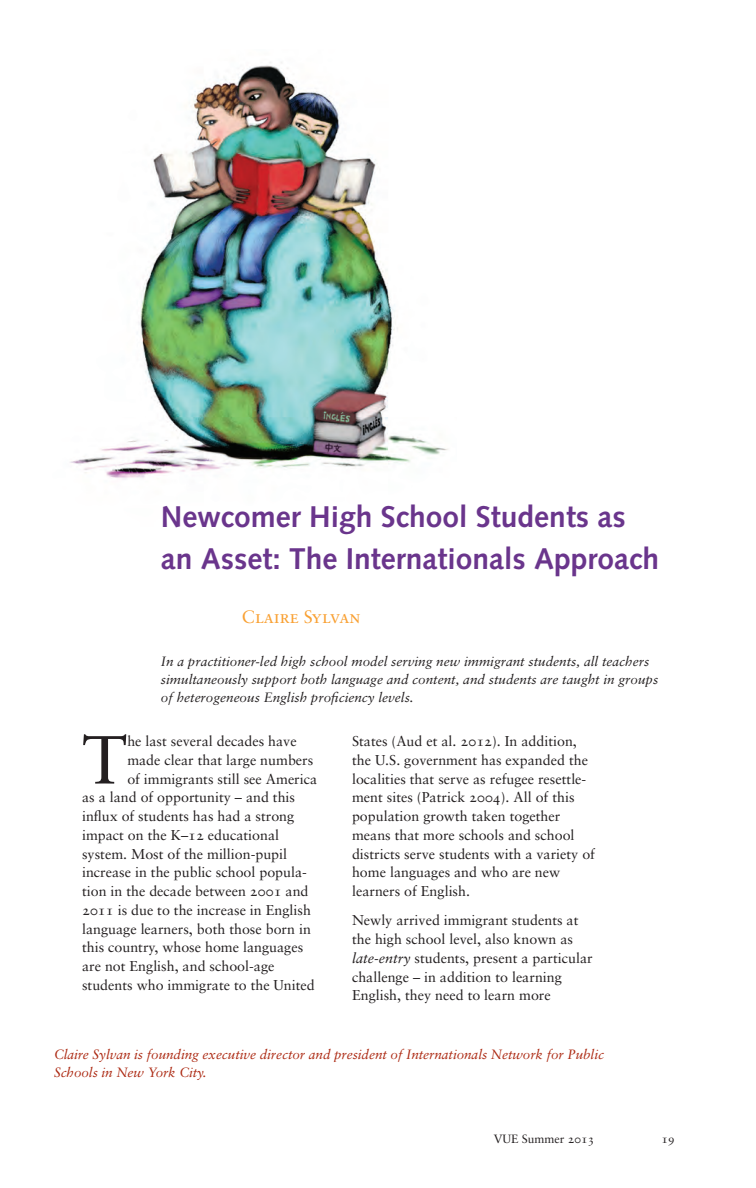
<style>
.page{position:relative;width:756px;height:1188px;background:#fff}
.page>*{position:absolute;margin:0;border:0;box-sizing:border-box;transform-origin:0 0}
.Body_copy{font:67.95px "Sabon";color:#231f20}
.Heading{font:700 30px/42px "Syntax";color:#6a358c}
.Author{font:18px "Sabon Roman SC";color:#f9a032}
.Body_copy-2{font:14.25px/18.8px "Sabon";color:#231f20}
.SIDEBAR_H3{font:italic 13.5px/18px "Sabon";color:#231f20}
.Author_Bio{font:italic 13.5px/18px "Sabon";letter-spacing:-.005em;color:#ac2912}
.FOOTNOTE{font:12px "Sabon";color:#231f20}
.FOOTNOTE-2{font:12px "Sabon Roman SC";color:#231f20}
.s1{font-family:"Sabon Roman SC"}
.s2{font-style:italic}
</style>
<div class="page">
<img style="left:70px;top:62px;width:378px;height:417px">
<p class="Heading" style="left:161px;top:496px;width:500px">Newcomer High School Students as an Asset: The Internationals Approach</p>
<p class="Author" style="left:242px;top:606px;width:120px">Claire Sylvan</p>
<p class="SIDEBAR_H3" style="left:161px;top:652px;width:499px">In a practitioner-led high school model serving new immigrant students, all teachers simultaneously support both language and content, and students are taught in groups of heterogeneous English proficiency levels.</p>
<p class="Body_copy" style="left:82px;top:719px;width:47px">T</p>
<p class="Body_copy-2" style="left:127px;top:732px;width:171px">he last several decades have</p>
<p class="Body_copy-2" style="left:127px;top:750px;width:188px">made clear that large numbers</p>
<p class="Body_copy-2" style="left:127px;top:769px;width:191px">of immigrants still see America</p>
<p class="Body_copy-2" style="left:82px;top:788px;width:215px">as a land of opportunity – and this</p>
<p class="Body_copy-2" style="left:82px;top:807px;width:214px">influx of students has had a strong</p>
<p class="Body_copy-2" style="left:82px;top:825px;width:199px">impact on the K–<span class="s1">12</span> educational</p>
<p class="Body_copy-2" style="left:82px;top:844px;width:207px">system. Most of the million-pupil</p>
<p class="Body_copy-2" style="left:82px;top:863px;width:226px">increase in the public school popula-</p>
<p class="Body_copy-2" style="left:82px;top:882px;width:228px">tion in the decade between <span class="s1">2001</span> and</p>
<p class="Body_copy-2" style="left:82px;top:900px;width:230px"><span class="s1">2011</span> is due to the increase in English</p>
<p class="Body_copy-2" style="left:82px;top:919px;width:230px">language learners, both those born in</p>
<p class="Body_copy-2" style="left:82px;top:938px;width:223px">this country, whose home languages</p>
<p class="Body_copy-2" style="left:82px;top:957px;width:194px">are not English, and school-age</p>
<p class="Body_copy-2" style="left:82px;top:975px;width:234px">students who immigrate to the United</p>
<p class="Body_copy-2" style="left:352px;top:732px;width:244px">States (Aud et al. <span class="s1">2012</span>). In addition, the U.S. government has expanded the localities that serve as refugee resettle&shy;ment sites (Patrick <span class="s1">2004</span>). All of this population growth taken together means that more schools and school districts serve students with a variety of home languages and who are new learners of English.</p>
<p class="Body_copy-2" style="left:352px;top:911px;width:242px">Newly arrived immigrant students at the high school level, also known as <span class="s2">late-entry</span> students, present a particular challenge – in addition to learning English, they need to learn more</p>
<p class="Author_Bio" style="left:54px;top:1045px;width:552px">Claire Sylvan is founding executive director and president of Internationals Network for Public<br>Schools in New York City.</p>
<p class="FOOTNOTE" style="left:494px;top:1132px;width:102px">VUE Summer <span class="s1">2013</span></p>
<p class="FOOTNOTE-2" style="left:662px;top:1132px;width:15px">19</p>
</div>
